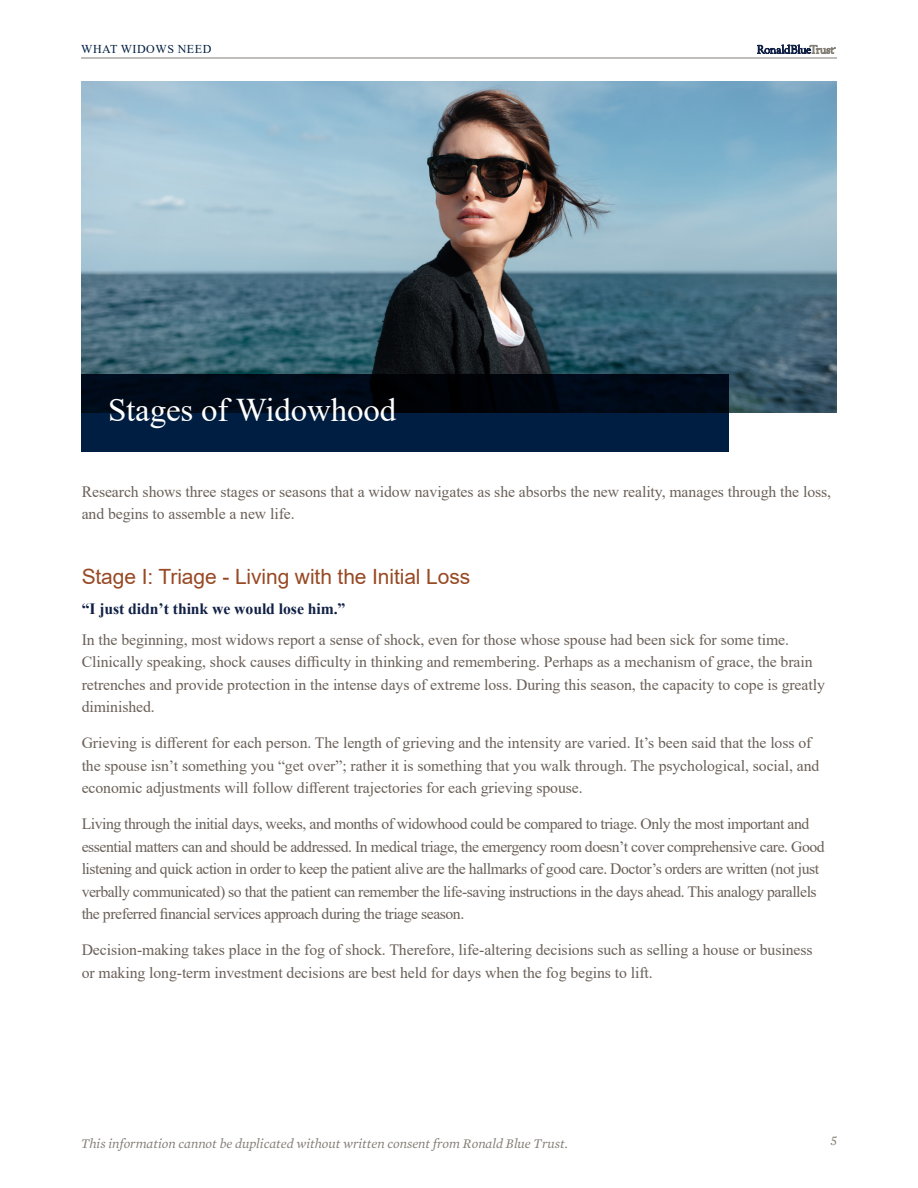
<style>
.page{position:relative;width:918px;height:1188px;background:#fff}
.page>*{position:absolute;margin:0;border:0;box-sizing:border-box;transform-origin:0 0}
.SectionHead{font:33px "Times New Roman";letter-spacing:-.005em;color:#fff}
.SubSection{font:21px "Arial";letter-spacing:-.005em;color:#984924}
.text{font:15.75px/22.5px "Times New Roman";letter-spacing:-.005em;color:#6a6058}
.text-2{font:15.75px/22.5px "Times New Roman";letter-spacing:-.03em;color:#6a6058}
.text-3{font:700 15.75px "Times New Roman";letter-spacing:-.005em;color:#112146}
.t1{font:italic 13.5px "Mercury Text G1";letter-spacing:-.005em;color:#837e74}
.t2{font:12px "Times New Roman";letter-spacing:.045em;color:#001e41}
</style>
<div class="page">
<svg style="left:757px;top:45px;width:79px;height:9px"></svg>
<hr style="left:81px;top:58px;width:756px;height:1px;background:#837e74">
<img style="left:81px;top:81px;width:756px;height:332px">
<svg style="left:81px;top:374px;width:648px;height:78px;background:#00122a"></svg>
<p class="t2" style="left:81px;top:40px;width:132px">WHAT WIDOWS NEED</p>
<p class="SectionHead" style="left:108px;top:387px;width:290px">Stages of Widowhood</p>
<p class="text" style="left:82px;top:480px;width:751px">Research shows three stages or seasons that a widow navigates as she absorbs the new reality, manages through the loss, and begins to assemble a new life.</p>
<p class="SubSection" style="left:82px;top:562px;width:390px">Stage I: Triage - Living with the Initial Loss</p>
<p class="text-3" style="left:82px;top:597px;width:265px">“I just didn’t think we would lose him.”</p>
<p class="text" style="left:82px;top:628px;width:745px">In the beginning, most widows report a sense of shock, even for those whose spouse had been sick for some time.<br>Clinically speaking, shock causes difficulty in thinking and remembering. Perhaps as a mechanism of grace, the brain retrenches and provide protection in the intense days of extreme loss. During this season, the capacity to cope is greatly diminished.</p>
<p class="text" style="left:82px;top:731px;width:739px">Grieving is different for each person. The length of grieving and the intensity are varied. It’s been said that the loss of the spouse isn’t something you “get over”; rather it is something that you walk through. The psychological, social, and economic adjustments will follow different trajectories for each grieving spouse.</p>
<p class="text-2" style="left:82px;top:812px;width:745px">Living through the initial days, weeks, and months of widowhood could be compared to triage. Only the most important and essential matters can and should be addressed. In medical triage, the emergency room doesn’t cover comprehensive care. Good listening and quick action in order to keep the patient alive are the hallmarks of good care. Doctor’s orders are written (not just verbally communicated) so that the patient can remember the life-saving instructions in the days ahead. This analogy parallels the preferred financial services approach during the triage season.</p>
<p class="text" style="left:82px;top:938px;width:732px">Decision-making takes place in the fog of shock. Therefore, life-altering decisions such as selling a house or business or making long-term investment decisions are best held for days when the fog begins to lift.</p>
<p class="t1" style="left:81px;top:1133px;width:488px">This information cannot be duplicated without written consent from Ronald Blue Trust.</p>
<p class="t1" style="left:831px;top:1131px;width:8px">5</p>
</div>
